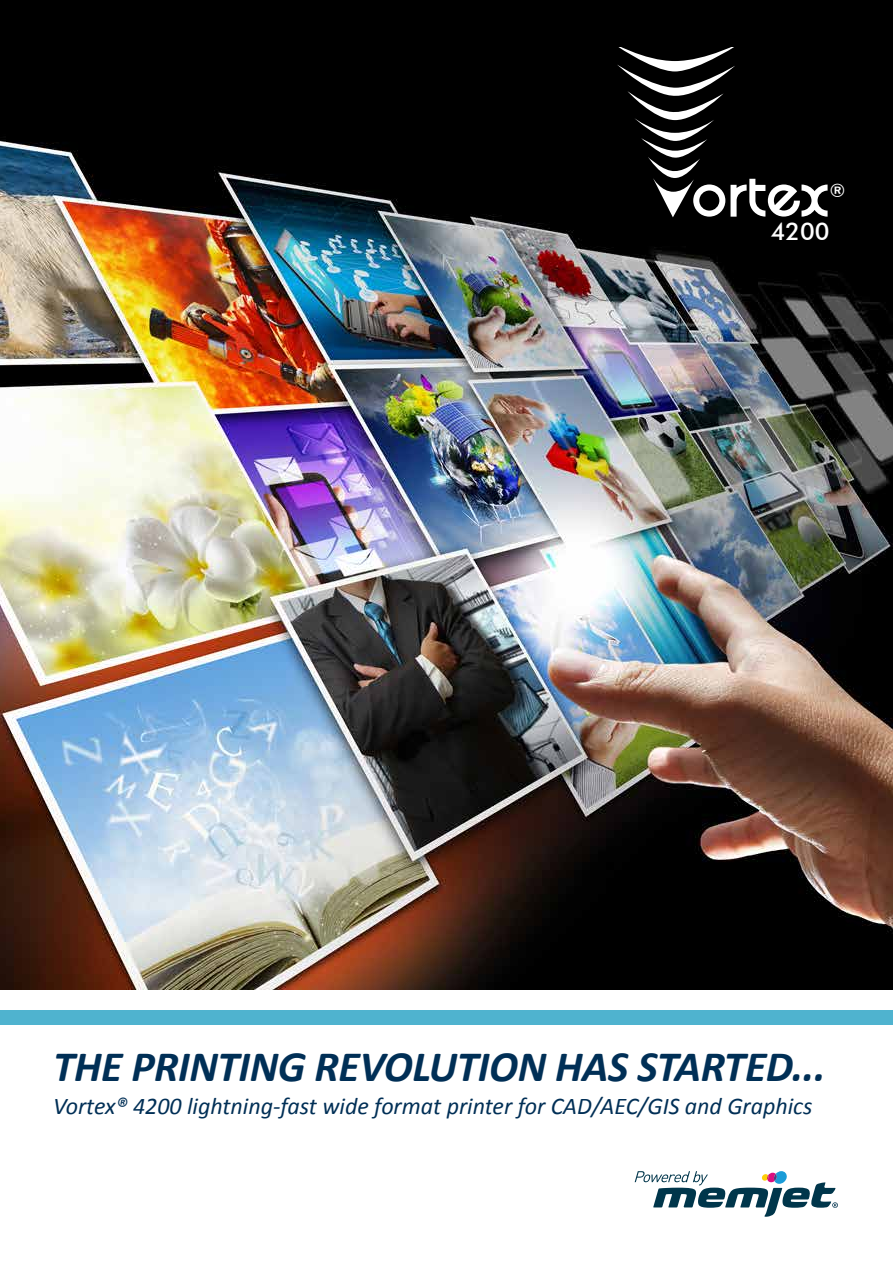
<style>
.page{position:relative;width:893px;height:1263px;background:#fff}
.page>*{position:absolute;margin:0;border:0;box-sizing:border-box;transform-origin:0 0}
.t1{font:700 64.35px "Quadranta";color:#fff}
.t2{font:italic 700 43.5px "Calibri";letter-spacing:-.01em;color:#002f56}
.t3{font:500 24.3px "Futura BT";color:#fff}
.t4{font:italic 24px "Calibri";color:#002f56}
.t5{font:500 18.45px "Futura BT";color:#fff}
</style>
<div class="page">
<img style="left:0;top:0;width:893px;height:989px">
<div style="left:0;top:1010px;width:893px;height:15px;background:#4fb3cf"></div>
<svg style="left:635px;top:1171px;width:203px;height:46px"></svg>
<svg style="left:610px;top:48px;width:133px;height:169px;background:#242424"></svg>
<h1 class="t1" style="left:692px;top:153px;width:138px">ortex</h1>
<p class="t5" style="left:830px;top:179px;width:17px">®</p>
<p class="t3" style="left:771px;top:217px;width:60px">4200</p>
<h2 class="t2" style="left:53px;top:1039px;width:774px">THE PRINTING REVOLUTION HAS STARTED...</h2>
<p class="t4" style="left:53px;top:1091px;width:761px">Vortex® 4200 lightning-fast wide format printer for CAD/AEC/GIS and Graphics</p>
</div>
